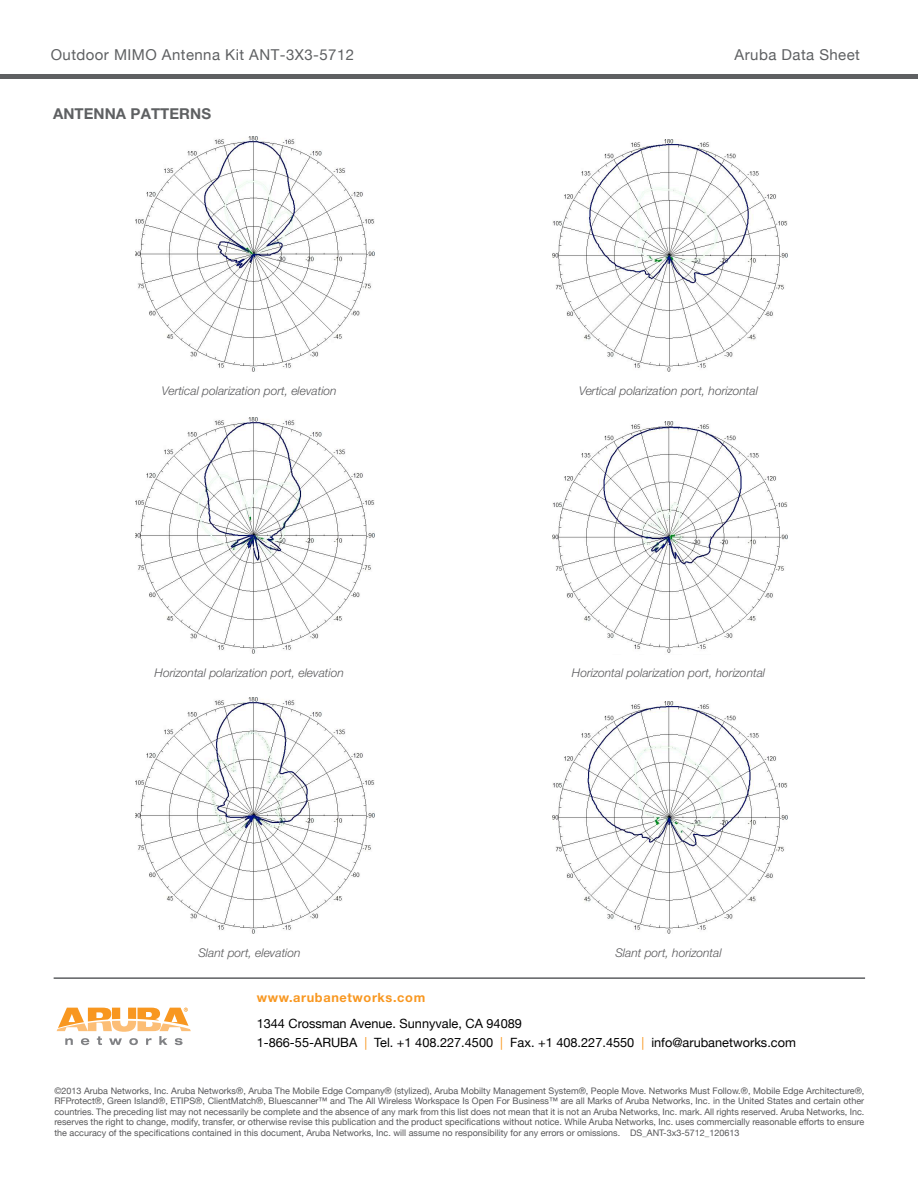
<style>
.page{position:relative;width:918px;height:1188px;background:#fff}
.page>*{position:absolute;margin:0;border:0;box-sizing:border-box;transform-origin:0 0}
.t1{font:15px "Helvetica Neue";letter-spacing:.03em;color:#5e6062}
.t2{font:700 15px "Helvetica Neue LT Std";letter-spacing:.005em;color:#5e6062}
.t3{font:12.75px/19.5px "Helvetica Neue";color:#000}
.t4{font:700 12.75px "Helvetica Neue LT Std";letter-spacing:.05em;color:#f89720}
.t5{font:italic 300 12px "Helvetica Neue LT Std";color:#58585a}
.t6{font:9px/10.5px "Helvetica Neue";color:#58585a;text-align:justify}
.s1{color:#f89720}
</style>
<div class="page">
<hr style="left:0;top:74px;width:918px;height:4px;background:#5e6062">
<svg style="left:57px;top:1008px;width:134px;height:37px"></svg>
<hr style="left:54px;top:977px;width:811px;height:2px;background:#5e6062">
<img style="left:135px;top:136px;width:239px;height:236px">
<img style="left:552px;top:140px;width:236px;height:232px">
<img style="left:135px;top:418px;width:239px;height:235px">
<img style="left:552px;top:421px;width:236px;height:232px">
<img style="left:135px;top:698px;width:239px;height:235px">
<img style="left:552px;top:702px;width:236px;height:231px">
<h1 class="t1" style="left:51px;top:43px;width:305px">Outdoor MIMO Antenna Kit ANT-3X3-5712</h1>
<h1 class="t1" style="left:735px;top:43px;width:127px">Aruba Data Sheet</h1>
<h1 class="t2" style="left:53px;top:104px;width:158px">Antenna Patterns</h1>
<h3 class="t5" style="left:162px;top:384px;width:176px">Vertical polarization port, elevation</h3>
<h3 class="t5" style="left:155px;top:665px;width:191px">Horizontal polarization port, elevation</h3>
<h3 class="t5" style="left:198px;top:946px;width:104px">Slant port, elevation</h3>
<h2 class="t4" style="left:257px;top:989px;width:170px">www.arubanetworks.com</h2>
<h3 class="t5" style="left:579px;top:384px;width:180px">Vertical polarization port, horizontal</h3>
<h3 class="t5" style="left:572px;top:665px;width:195px">Horizontal polarization port, horizontal</h3>
<h3 class="t5" style="left:615px;top:946px;width:108px">Slant port, horizontal</h3>
<h2 class="t3" style="left:257px;top:1014px;width:541px">1344 Crossman Avenue. Sunnyvale, CA 94089<br>1-866-55-ARUBA <span class="s1">|</span> Tel. +1 408.227.4500 <span class="s1">|</span> Fax. +1 408.227.4550 <span class="s1">|</span> info@arubanetworks.com</h2>
<p class="t6" style="left:54px;top:1086px;width:812px">©2013 Aruba Networks, Inc. Aruba Networks®, Aruba The Mobile Edge Company® (stylized), Aruba Mobilty Management System®, People Move. Networks Must Follow.®, Mobile Edge Architecture®, RFProtect®, Green Island®, ETIPS®, ClientMatch®, Bluescanner™ and The All Wireless Workspace Is Open For Business™ are all Marks of Aruba Networks, Inc. in the United States and certain other countries. The preceding list may not necessarily be complete and the absence of any mark from this list does not mean that it is not an Aruba Networks, Inc. mark. All rights reserved. Aruba Networks, Inc. reserves the right to change, modify, transfer, or otherwise revise this publication and the product specifications without notice. While Aruba Networks, Inc. uses commercially reasonable efforts to ensure the accuracy of the specifications contained in this document, Aruba Networks, Inc. will assume no responsibility for any errors or omissions. DS_ANT-3x3-5712_120613</p>
</div>
